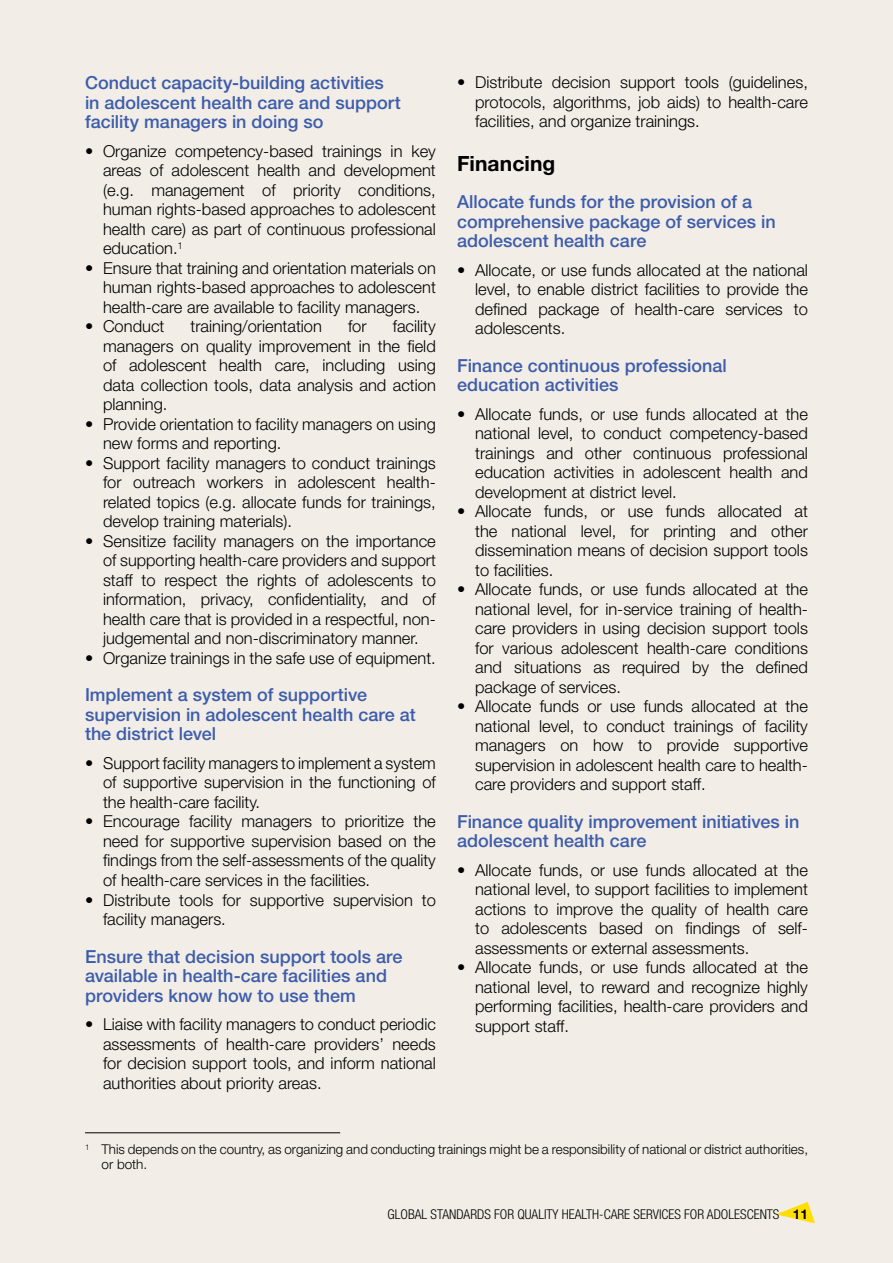
<style>
.page{position:relative;width:893px;height:1263px;background:#f3ede7}
.page>*{position:absolute;margin:0;border:0;box-sizing:border-box;transform-origin:0 0}
.t1{font:700 21px "Helvetica Neue LT Std";letter-spacing:.005em;color:#000}
.t2{font:500 18px/19.5px "Helvetica Neue LT Std";color:#3c5daa}
.t3{font:300 16.5px/19.5px "Helvetica Neue LT Std";color:#000;text-align:justify}
.t4{font:300 13.5px/15px "Helvetica Neue LT Std";color:#000}
.t5{font:300 condensed 13.5px "Helvetica Neue LT Std";color:#000}
.s1{font-weight:700;font-stretch:normal}
</style>
<div class="page">
<svg style="left:776px;top:1202px;width:39px;height:21px"></svg>
<hr style="left:85px;top:1132px;width:255px;height:1px;background:#000">
<p class="t2" style="left:85px;top:73px;width:317px">Conduct capacity-building activities in adolescent health care and support facility managers in doing so</p>
<p class="t3" style="left:103px;top:141px;width:334px;text-indent:-18px">• Organize competency-based trainings in key areas of adolescent health and development (e.g. management of priority conditions, human rights-based approaches to adolescent health care) as part of continuous professional education.<sup>1</sup></p>
<p class="t3" style="left:103px;top:258px;width:334px;text-indent:-18px">• Ensure that training and orientation materials on human rights-based approaches to adolescent health-care are available to facility managers.</p>
<p class="t3" style="left:85px;top:316px;width:81px">• Conduct</p>
<p class="t3" style="left:191px;top:316px;width:133px">training/orientation</p>
<p class="t3" style="left:348px;top:316px;width:20px">for</p>
<p class="t3" style="left:103px;top:316px;width:334px;text-indent:290px">facility managers on quality improvement in the field of adolescent health care, including using data collection tools, data analysis and action planning.</p>
<p class="t3" style="left:103px;top:414px;width:334px;text-indent:-18px">• Provide orientation to facility managers on using new forms and reporting.</p>
<p class="t3" style="left:103px;top:453px;width:334px;text-indent:-18px">• Support facility managers to conduct trainings for outreach workers in adolescent health&shy;related topics (e.g. allocate funds for trainings, develop training materials).</p>
<p class="t3" style="left:103px;top:531px;width:334px;text-indent:-18px">• Sensitize facility managers on the importance of supporting health-care providers and support staff to respect the rights of adolescents to information, privacy, confidentiality, and of health care that is provided in a respectful, non&shy;judgemental and non-discriminatory manner.</p>
<p class="t3" style="left:85px;top:648px;width:352px">• Organize trainings in the safe use of equipment.</p>
<p class="t2" style="left:85px;top:685px;width:332px">Implement a system of supportive supervision in adolescent health care at the district level</p>
<p class="t3" style="left:103px;top:753px;width:334px;text-indent:-18px">• Support facility managers to implement a system of supportive supervision in the functioning of the health-care facility.</p>
<p class="t3" style="left:103px;top:811px;width:334px;text-indent:-18px">• Encourage facility managers to prioritize the need for supportive supervision based on the findings from the self-assessments of the quality of health-care services in the facilities.</p>
<p class="t3" style="left:103px;top:889px;width:334px;text-indent:-18px">• Distribute tools for supportive supervision to facility managers.</p>
<p class="t2" style="left:85px;top:946px;width:319px">Ensure that decision support tools are available in health-care facilities and providers know how to use them</p>
<p class="t3" style="left:103px;top:1014px;width:334px;text-indent:-18px">• Liaise with facility managers to conduct periodic assessments of health-care providers’ needs for decision support tools, and inform national authorities about priority areas.</p>
<p class="t3" style="left:475px;top:72px;width:334px;text-indent:-18px">• Distribute decision support tools (guidelines, protocols, algorithms, job aids) to health-care facilities, and organize trainings.</p>
<p class="t1" style="left:457px;top:150px;width:100px">Financing</p>
<p class="t2" style="left:457px;top:192px;width:320px">Allocate funds for the provision of a comprehensive package of services in adolescent health care</p>
<p class="t3" style="left:475px;top:260px;width:334px;text-indent:-18px">• Allocate, or use funds allocated at the national level, to enable district facilities to provide the defined package of health-care services to adolescents.</p>
<p class="t2" style="left:457px;top:355px;width:271px">Finance continuous professional education activities</p>
<p class="t3" style="left:475px;top:404px;width:334px;text-indent:-18px">• Allocate funds, or use funds allocated at the national level, to conduct competency-based trainings and other continuous professional education activities in adolescent health and development at district level.</p>
<p class="t3" style="left:475px;top:501px;width:334px;text-indent:-18px">• Allocate funds, or use funds allocated at the national level, for printing and other dissemination means of decision support tools to facilities.</p>
<p class="t3" style="left:475px;top:579px;width:334px;text-indent:-18px">• Allocate funds, or use funds allocated at the national level, for in-service training of health&shy;care providers in using decision support tools for various adolescent health-care conditions and situations as required by the defined package of services.</p>
<p class="t3" style="left:475px;top:696px;width:334px;text-indent:-18px">• Allocate funds or use funds allocated at the national level, to conduct trainings of facility managers on how to provide supportive supervision in adolescent health care to health&shy;care providers and support staff.</p>
<p class="t2" style="left:457px;top:811px;width:344px">Finance quality improvement initiatives in adolescent health care</p>
<p class="t3" style="left:475px;top:860px;width:334px;text-indent:-18px">• Allocate funds, or use funds allocated at the national level, to support facilities to implement actions to improve the quality of health care to adolescents based on findings of self&shy;assessments or external assessments.</p>
<p class="t3" style="left:475px;top:957px;width:334px;text-indent:-18px">• Allocate funds, or use funds allocated at the national level, to reward and recognize highly performing facilities, health-care providers and support staff.</p>
<p class="t4" style="left:102px;top:1142px;width:708px;text-indent:-16px"><sup>1</sup> This depends on the country, as organizing and conducting trainings might be a responsibility of national or district authorities, or both.</p>
<p class="t5" style="left:388px;top:1206px;width:422px">GLOBAL STANDARDS FOR QUALITY HEALTH-CARE SERVICES FOR ADOLESCENTS <span class="s1">11</span></p>
</div>
